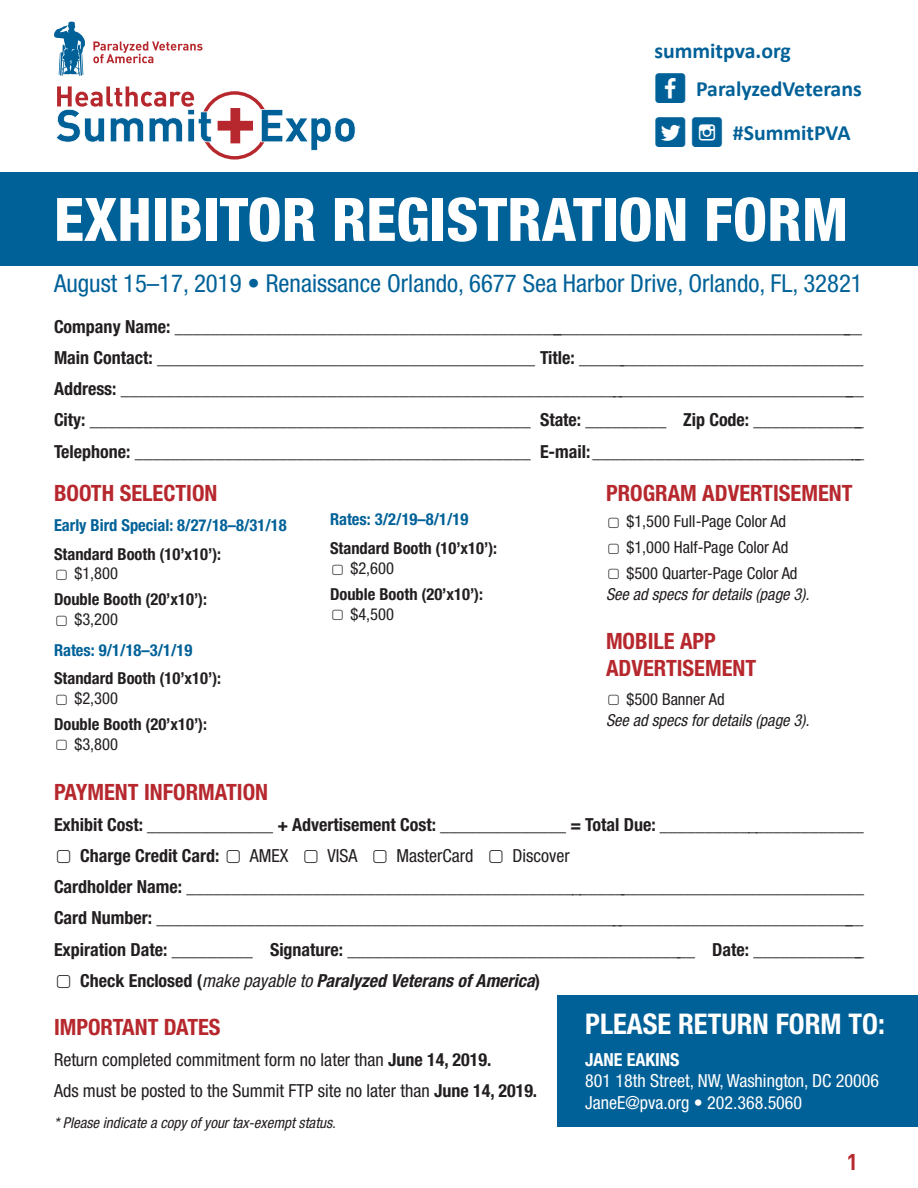
<style>
.page{position:relative;width:918px;height:1188px;background:#fff}
.page>*{position:absolute;margin:0;border:0;box-sizing:border-box;transform-origin:0 0}
.t1{font:800 condensed 60px "Helvetica Neue";color:#fff}
.t2{font:700 condensed 28.5px "Helvetica Neue";color:#fff}
.t3{font:condensed 24.75px "Helvetica Neue";color:#006198}
.t4{font:700 condensed 22.5px/27px "Helvetica Neue";color:#b6282d}
.t5{font:700 22.5px "DINOT";color:#b6282d}
.t6{font:700 21.75px "Calibri";color:#006198}
.t7{font:condensed 18px "Helvetica Neue";color:#231f20}
.t8{font:condensed 18px "Helvetica Neue";color:#fff}
.t9{font:italic 700 condensed 18px "Helvetica Neue";color:#231f20}
.t10{font:700 condensed 18px "Helvetica Neue";color:#fff}
.t11{font:700 condensed 16.5px/19.8px "Helvetica Neue";color:#231f20}
.t12{font:condensed 16.5px "Helvetica Neue";color:#231f20}
.t13{font:700 condensed 16.5px "Helvetica Neue";color:#006198}
.t14{font:italic condensed 16.5px "Helvetica Neue";color:#231f20}
.t15{font:italic condensed 15px "Helvetica Neue";color:#231f20}
.s1{font-family:"Social Shapes";font-weight:400;font-size:43.35px}
.s2{font-weight:700}
.s3{font-weight:400}
.s4{font-style:normal}
</style>
<div class="page">
<svg style="left:54px;top:22px;width:31px;height:54px"></svg>
<svg style="left:93px;top:41px;width:110px;height:22px"></svg>
<svg style="left:56px;top:86px;width:300px;height:74px"></svg>
<div style="left:0;top:172px;width:918px;height:93px;background:#006198"></div>
<div style="left:557px;top:995px;width:361px;height:131px;background:#006198"></div>
<p class="t6" style="left:654px;top:37px;width:138px">summitpva.org</p>
<p class="t6" style="left:654px;top:75px;width:209px"><span class="s1">I</span> ParalyzedVeterans</p>
<p class="t6" style="left:654px;top:119px;width:198px"><span class="s1">JL</span> #SummitPVA</p>
<p class="t1" style="left:54px;top:182px;width:796px">EXHIBITOR REGISTRATION FORM</p>
<p class="t3" style="left:54px;top:269px;width:810px">August 15–17, 2019 • Renaissance Orlando, 6677 Sea Harbor Drive, Orlando, FL, 32821</p>
<p class="t7" style="left:54px;top:316px;width:810px"><span class="s2">Company Name:</span> _____________________________________________________________________________</p>
<p class="t7" style="left:54px;top:347px;width:811px"><span class="s2">Main Contact:</span> __________________________________________ <span class="s2">Title:</span> ________________________________</p>
<p class="t7" style="left:54px;top:378px;width:811px"><span class="s2">Address:</span> ____________________________________________________________________________________</p>
<p class="t7" style="left:54px;top:410px;width:811px"><span class="s2">City:</span> _________________________________________________ <span class="s2">State:</span> _________ <span class="s2">Zip Code:</span> _____________</p>
<p class="t7" style="left:54px;top:441px;width:811px"><span class="s2">Telephone:</span> ____________________________________________ <span class="s2">E-mail:</span> _______________________________</p>
<p class="t4" style="left:54px;top:480px;width:165px">BOOTH SELECTION</p>
<p class="t13" style="left:54px;top:515px;width:234px">Early Bird Special: 8/27/18–8/31/18</p>
<p class="t11" style="left:54px;top:544px;width:169px">Standard Booth (10’x10’):</p>
<p class="t12" style="left:54px;top:564px;width:66px">▢ $1,800</p>
<p class="t11" style="left:54px;top:589px;width:155px">Double Booth (20’x10’): ▢ <span class="s3">$3,200</span></p>
<p class="t13" style="left:54px;top:640px;width:140px">Rates: 9/1/18–3/1/19</p>
<p class="t11" style="left:54px;top:668px;width:169px">Standard Booth (10’x10’):</p>
<p class="t12" style="left:54px;top:689px;width:66px">▢ $2,300</p>
<p class="t11" style="left:54px;top:714px;width:155px">Double Booth (20’x10’): ▢ <span class="s3">$3,800</span></p>
<p class="t13" style="left:330px;top:510px;width:140px">Rates: 3/2/19–8/1/19</p>
<p class="t11" style="left:330px;top:538px;width:169px">Standard Booth (10’x10’): ▢ <span class="s3">$2,600</span></p>
<p class="t11" style="left:330px;top:584px;width:155px">Double Booth (20’x10’): ▢ <span class="s3">$4,500</span></p>
<p class="t4" style="left:606px;top:480px;width:248px">PROGRAM ADVERTISEMENT</p>
<p class="t12" style="left:606px;top:512px;width:182px">▢ $1,500 Full-Page Color Ad</p>
<p class="t12" style="left:606px;top:538px;width:184px">▢ $1,000 Half-Page Color Ad</p>
<p class="t12" style="left:606px;top:563px;width:193px">▢ $500 Quarter-Page Color Ad</p>
<p class="t14" style="left:606px;top:585px;width:205px">See ad specs for details (page 3).</p>
<p class="t4" style="left:606px;top:627px;width:152px">MOBILE APP<br>ADVERTISEMENT</p>
<p class="t12" style="left:606px;top:689px;width:120px">▢ $500 Banner Ad</p>
<p class="t14" style="left:606px;top:711px;width:205px">See ad specs for details (page 3).</p>
<p class="t4" style="left:54px;top:778px;width:216px">PAYMENT INFORMATION</p>
<p class="t7" style="left:54px;top:814px;width:811px"><span class="s2">Exhibit Cost:</span> ______________ <span class="s2">+ Advertisement Cost:</span> ______________ <span class="s2">= Total Due:</span> _______________________</p>
<p class="t7" style="left:54px;top:845px;width:517px">▢ <span class="s2">Charge Credit Card:</span> ▢ AMEX ▢ VISA ▢ MasterCard ▢ Discover</p>
<p class="t7" style="left:54px;top:876px;width:812px"><span class="s2">Cardholder Name:</span> ____________________________________________________________________________</p>
<p class="t7" style="left:54px;top:908px;width:811px"><span class="s2">Card Number:</span> ________________________________________________________________________________</p>
<p class="t7" style="left:54px;top:939px;width:812px"><span class="s2">Expiration Date:</span> _________ <span class="s2">Signature:</span> _______________________________________ <span class="s2">Date:</span> _____________</p>
<p class="t9" style="left:54px;top:970px;width:488px">▢ <span class="s4">Check Enclosed (</span><span class="s3">make payable to</span> Paralyzed Veterans of America<span class="s4">)</span></p>
<p class="t4" style="left:54px;top:1013px;width:168px">IMPORTANT DATES</p>
<p class="t7" style="left:54px;top:1049px;width:439px">Return completed commitment form no later than <span class="s2">June 14, 2019.</span></p>
<p class="t7" style="left:54px;top:1080px;width:485px">Ads must be posted to the Summit FTP site no later than <span class="s2">June 14, 2019.</span></p>
<p class="t15" style="left:54px;top:1114px;width:283px">* Please indicate a copy of your tax-exempt status.</p>
<p class="t2" style="left:585px;top:1007px;width:301px">PLEASE RETURN FORM TO:</p>
<p class="t10" style="left:585px;top:1048px;width:96px">JANE EAKINS</p>
<p class="t8" style="left:585px;top:1071px;width:295px">801 18th Street, NW, Washington, DC 20006</p>
<p class="t8" style="left:585px;top:1092px;width:219px">JaneE@pva.org • 202.368.5060</p>
<p class="t5" style="left:846px;top:1147px;width:14px">1</p>
</div>
